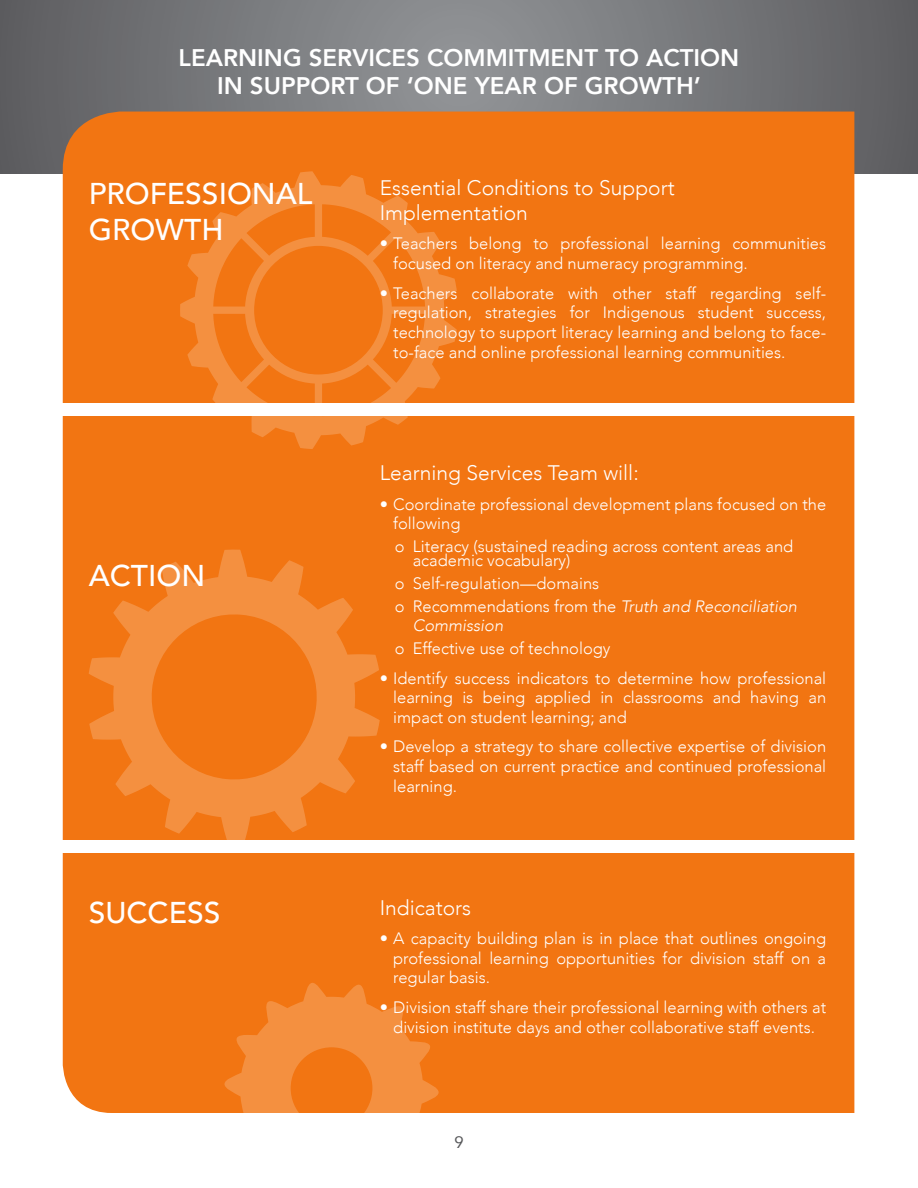
<style>
.page{position:relative;width:918px;height:1188px;background:#fff}
.page>*{position:absolute;margin:0;border:0;box-sizing:border-box;transform-origin:0 0}
.Body_-_Justified{font:500 30px/36px "Avenir";color:#fff}
.CAP_Titles_-_21pt{font:800 24px/28.8px "Avenir";color:#fff;text-align:center}
.Body_-_Justified-2{font:300 21px/25.2px "Avenir";color:#fff}
.bullets_-_white_11{font:300 21px "Avenir";color:#fff}
.bullets_-_white_11-2{font:300 16.5px/19.8px "Avenir";color:#fff;text-align:justify}
.Body_-_Justified-3{font:300 16.5px/19.8px "Avenir";color:#fff}
.Bullets_level_2{font:300 16.5px/13.5px "Avenir";color:#fff}
.Bullets_level_2-2{font:italic 300 16.5px/19.5px "Avenir";color:#fff}
.Body_-_Justified-4{font:16.5px "Avenir";color:#57585a}
.s1{font-style:normal}
</style>
<div class="page">
<svg style="left:0;top:0;width:918px;height:174px;background:#767679"></svg>
<div style="left:63px;top:112px;width:791px;height:1001px;background:#f27512"></div>
<div style="left:44px;top:840px;width:825px;height:13px;background:#fff"></div>
<div style="left:44px;top:403px;width:825px;height:13px;background:#fff"></div>
<svg style="left:89px;top:550px;width:291px;height:290px;background:#f27f24"></svg>
<svg style="left:224px;top:983px;width:215px;height:130px;background:#f3832a"></svg>
<svg style="left:180px;top:171px;width:277px;height:278px;background:#f3832a"></svg>
<p class="CAP_Titles_-_21pt" style="left:179px;top:41px;width:562px">LEARNING SERVICES COMMITMENT TO ACTION<br>IN SUPPORT OF ‘ONE YEAR OF GROWTH’</p>
<p class="Body_-_Justified" style="left:89px;top:173px;width:225px">PROFESSIONAL<br>GROWTH</p>
<p class="Body_-_Justified-2" style="left:380px;top:175px;width:296px">Essential Conditions to Support<br>Implementation</p>
<p class="Body_-_Justified-3" style="left:393px;top:234px;width:434px;text-indent:-14px">• Teachers belong to professional learning communities focused on literacy and numeracy programming.</p>
<p class="Body_-_Justified-3" style="left:393px;top:283px;width:434px;text-align:justify;text-indent:-14px">• Teachers collaborate with other staff regarding self&shy;regulation, strategies for Indigenous student success, technology to support literacy learning and belong to face&shy;to-face and online professional learning communities.</p>
<p class="Body_-_Justified" style="left:89px;top:556px;width:118px">ACTION</p>
<p class="Body_-_Justified" style="left:89px;top:893px;width:133px">SUCCESS</p>
<p class="bullets_-_white_11" style="left:380px;top:461px;width:261px">Learning Services Team will:</p>
<p class="bullets_-_white_11-2" style="left:393px;top:494px;width:434px;text-indent:-14px">• Coordinate professional development plans focused on the following</p>
<p class="Bullets_level_2" style="left:413px;top:540px;width:382px;text-indent:-18px">o Literacy (sustained reading across content areas and academic vocabulary)</p>
<p class="Bullets_level_2" style="left:395px;top:577px;width:206px">o Self-regulation—domains</p>
<p class="Bullets_level_2-2" style="left:413px;top:596px;width:386px;text-indent:-18px"><span class="s1">o Recommendations from the</span> Truth and Reconciliation<br>Commission</p>
<p class="Bullets_level_2" style="left:395px;top:642px;width:217px">o Effective use of technology</p>
<p class="bullets_-_white_11-2" style="left:393px;top:668px;width:434px;text-indent:-14px">• Identify success indicators to determine how professional learning is being applied in classrooms and having an impact on student learning; and</p>
<p class="bullets_-_white_11-2" style="left:393px;top:737px;width:434px;text-indent:-14px">• Develop a strategy to share collective expertise of division staff based on current practice and continued professional learning.</p>
<p class="bullets_-_white_11" style="left:380px;top:895px;width:93px">Indicators</p>
<p class="bullets_-_white_11-2" style="left:393px;top:928px;width:434px;text-indent:-14px">• A capacity building plan is in place that outlines ongoing professional learning opportunities for division staff on a regular basis.</p>
<p class="bullets_-_white_11-2" style="left:380px;top:997px;width:448px;text-align:center">• Division staff share their professional learning with others at division institute days and other collaborative staff events.</p>
<p class="Body_-_Justified-4" style="left:454px;top:1129px;width:11px">9</p>
</div>
